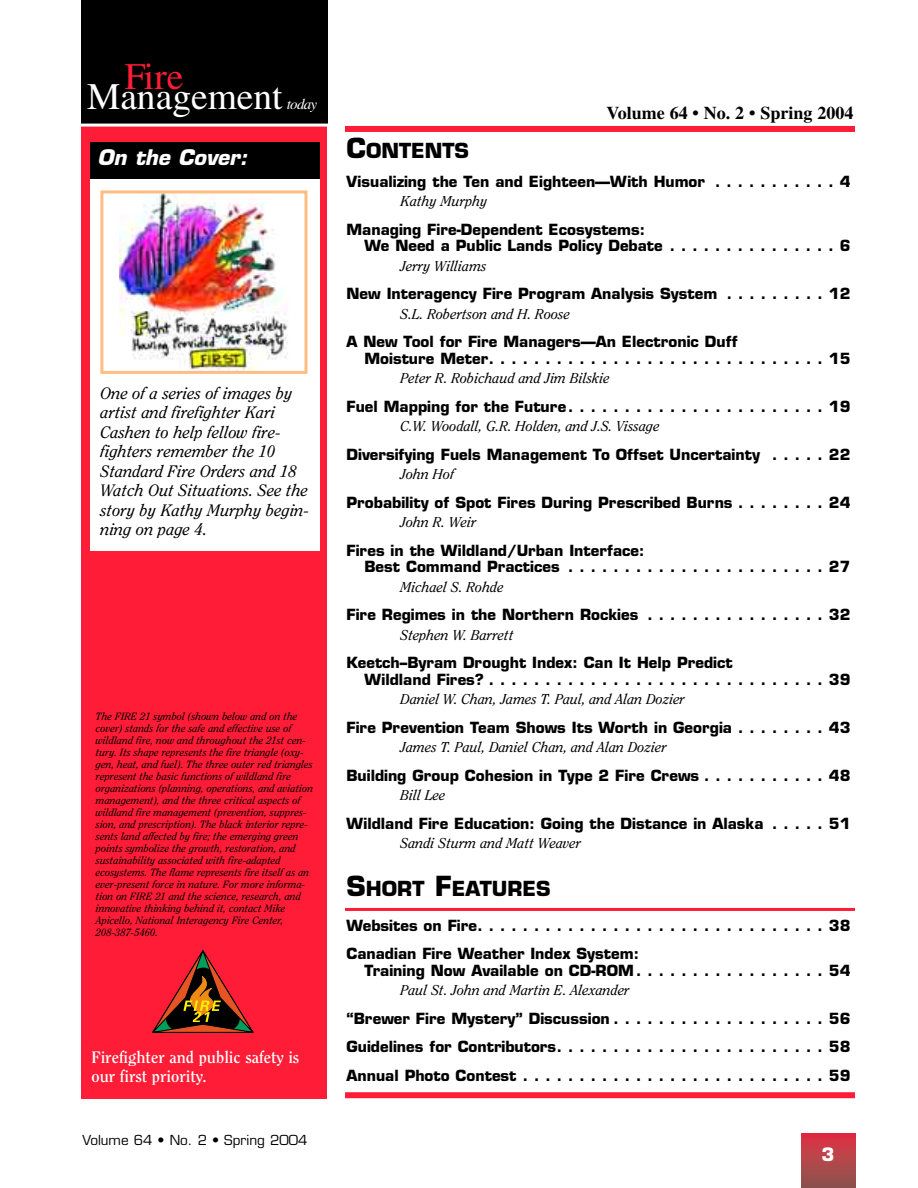
<style>
.page{position:relative;width:918px;height:1188px;background:#fff}
.page>*{position:absolute;margin:0;border:0;box-sizing:border-box;transform-origin:0 0}
.t1{font:37.5px "Times";color:#fff}
.t2{font:37.5px "Times";color:#ff1c36}
.t3{font:italic 700 21px "Eurostile";color:#fff}
.t4{font:700 20.25px "Eurostile";color:#000}
.t5{font:700 18px "Times";color:#000}
.t6{font:700 18px "Eurostile";color:#fff}
.t7{font:italic 16.5px/19.5px "Clearface";color:#000}
.t8{font:700 16.5px/19.8px "Clearface";color:#fff}
.t9{font:700 15px/16.5px "Eurostile";color:#000}
.t10{font:italic 15px "Times";letter-spacing:-.05em;color:#fff}
.t11{font:italic 14.25px "Clearface";color:#000}
.t12{font:13.5px "Eurostile";color:#000}
.t13{font:italic 10.5px/12px "Clearface";color:#000}
.s1{font-size:27px}
</style>
<div class="page">
<div style="left:801px;top:1134px;width:54px;height:54px;background:linear-gradient(to bottom,#df3244,#8a554e)"></div>
<div style="left:345px;top:126px;width:510px;height:6px;background:#ff1c36"></div>
<div style="left:345px;top:1092px;width:510px;height:6px;background:#ff1c36"></div>
<div style="left:81px;top:126px;width:246px;height:972px;background:#ff1c36"></div>
<svg style="left:152px;top:950px;width:102px;height:83px"></svg>
<div style="left:81px;top:0;width:246px;height:126px;background:#000"></div>
<hr style="left:81px;top:124px;width:250px;height:3px;background:#fff">
<div style="left:90px;top:177px;width:229px;height:374px;background:#fff"></div>
<hr style="left:345px;top:908px;width:510px;height:3px;background:#ff1c36">
<div style="left:90px;top:142px;width:229px;height:36px;background:#000"></div>
<img style="left:119px;top:194px;width:169px;height:176px">
<div style="left:100px;top:190px;width:207px;height:184px;border:3px solid #ffbd82"></div>
<h1 class="t2" style="left:125px;top:62px;width:60px">Fire</h1>
<h1 class="t1" style="left:87px;top:83px;width:197px">Management</h1>
<p class="t10" style="left:287px;top:99px;width:32px">today</p>
<h2 class="t3" style="left:97px;top:149px;width:151px">On the Cover:</h2>
<p class="t7" style="left:101px;top:384px;width:210px">One of a series of images by artist and firefighter Kari<br>Cashen to help fellow fire&shy;fighters remember the 10<br>Standard Fire Orders and 18<br>Watch Out Situations. See the story by Kathy Murphy begin&shy;ning on page 4.</p>
<p class="t13" style="left:96px;top:711px;width:219px">The FIRE 21 symbol (shown below and on the cover) stands for the safe and effective use of wildland fire, now and throughout the 21st cen&shy;tury. Its shape represents the fire triangle (oxy&shy;gen, heat, and fuel). The three outer red triangles represent the basic functions of wildland fire organizations (planning, operations, and aviation management), and the three critical aspects of wildland fire management (prevention, suppres&shy;sion, and prescription). The black interior repre&shy;sents land affected by fire; the emerging green points symbolize the growth, restoration, and sustainability associated with fire-adapted ecosystems. The flame represents fire itself as an ever-present force in nature. For more informa&shy;tion on FIRE 21 and the science, research, and innovative thinking behind it, contact Mike Apicello, National Interagency Fire Center, 208-387-5460.</p>
<p class="t8" style="left:92px;top:1048px;width:209px">Firefighter and public safety is our first priority.</p>
<p class="t12" style="left:82px;top:1135px;width:226px">Volume 64 • No. 2 • Spring 2004</p>
<p class="t5" style="left:607px;top:106px;width:248px">Volume 64 • No. 2 • Spring 2004</p>
<h3 class="t4" style="left:347px;top:143px;width:124px"><span class="s1">C</span>ONTENTS</h3>
<p class="t9" style="left:347px;top:175px;width:505px">Visualizing the Ten and Eighteen—With Humor . . . . . . . . . . . 4</p>
<p class="t11" style="left:401px;top:195px;width:89px">Kathy Murphy</p>
<p class="t9" style="left:365px;top:223px;width:488px;text-indent:-18px">Managing Fire-Dependent Ecosystems:<br>We Need a Public Lands Policy Debate . . . . . . . . . . . . . . . 6</p>
<p class="t11" style="left:401px;top:260px;width:88px">Jerry Williams</p>
<p class="t9" style="left:347px;top:287px;width:505px">New Interagency Fire Program Analysis System . . . . . . . . . 12</p>
<p class="t11" style="left:401px;top:308px;width:171px">S.L. Robertson and H. Roose</p>
<p class="t9" style="left:365px;top:335px;width:487px;text-indent:-18px">A New Tool for Fire Managers—An Electronic Duff<br>Moisture Meter. . . . . . . . . . . . . . . . . . . . . . . . . . . . . . 15</p>
<p class="t11" style="left:401px;top:372px;width:211px">Peter R. Robichaud and Jim Bilskie</p>
<p class="t9" style="left:347px;top:400px;width:505px">Fuel Mapping for the Future . . . . . . . . . . . . . . . . . . . . . . . 19</p>
<p class="t11" style="left:401px;top:420px;width:261px">C.W. Woodall, G.R. Holden, and J.S. Vissage</p>
<p class="t9" style="left:347px;top:448px;width:505px">Diversifying Fuels Management To Offset Uncertainty . . . . . 22</p>
<p class="t11" style="left:401px;top:468px;width:55px">John Hof</p>
<p class="t9" style="left:347px;top:496px;width:506px">Probability of Spot Fires During Prescribed Burns . . . . . . . . 24</p>
<p class="t11" style="left:401px;top:516px;width:78px">John R. Weir</p>
<p class="t9" style="left:365px;top:544px;width:488px;text-indent:-18px">Fires in the Wildland/Urban Interface:<br>Best Command Practices . . . . . . . . . . . . . . . . . . . . . . . 27</p>
<p class="t11" style="left:401px;top:581px;width:105px">Michael S. Rohde</p>
<p class="t9" style="left:347px;top:608px;width:505px">Fire Regimes in the Northern Rockies . . . . . . . . . . . . . . . . 32</p>
<p class="t11" style="left:401px;top:629px;width:115px">Stephen W. Barrett</p>
<p class="t9" style="left:365px;top:656px;width:488px;text-indent:-18px">Keetch–Byram Drought Index: Can It Help Predict<br>Wildland Fires? . . . . . . . . . . . . . . . . . . . . . . . . . . . . . . 39</p>
<p class="t11" style="left:401px;top:693px;width:286px">Daniel W. Chan, James T. Paul, and Alan Dozier</p>
<p class="t9" style="left:347px;top:721px;width:506px">Fire Prevention Team Shows Its Worth in Georgia . . . . . . . . 43</p>
<p class="t11" style="left:401px;top:741px;width:268px">James T. Paul, Daniel Chan, and Alan Dozier</p>
<p class="t9" style="left:347px;top:769px;width:505px">Building Group Cohesion in Type 2 Fire Crews . . . . . . . . . . . 48</p>
<p class="t11" style="left:401px;top:789px;width:47px">Bill Lee</p>
<p class="t9" style="left:347px;top:817px;width:506px">Wildland Fire Education: Going the Distance in Alaska . . . . . 51</p>
<p class="t11" style="left:401px;top:837px;width:182px">Sandi Sturm and Matt Weaver</p>
<h3 class="t4" style="left:347px;top:881px;width:206px"><span class="s1">S</span>HORT <span class="s1">F</span>EATURES</h3>
<p class="t9" style="left:347px;top:913px;width:505px;line-height:28.5px">Websites on Fire. . . . . . . . . . . . . . . . . . . . . . . . . . . . . . . 38<br>Canadian Fire Weather Index System:</p>
<p class="t9" style="left:365px;top:964px;width:488px">Training Now Available on CD-ROM . . . . . . . . . . . . . . . . . 54</p>
<p class="t11" style="left:401px;top:984px;width:231px">Paul St. John and Martin E. Alexander</p>
<p class="t9" style="left:347px;top:1006px;width:506px;line-height:28.5px;text-align:justify">“Brewer Fire Mystery” Discussion . . . . . . . . . . . . . . . . . . . 56<br>Guidelines for Contributors. . . . . . . . . . . . . . . . . . . . . . . . 58<br>Annual Photo Contest . . . . . . . . . . . . . . . . . . . . . . . . . . . 59</p>
<p class="t6" style="left:821px;top:1147px;width:14px">3</p>
</div>
